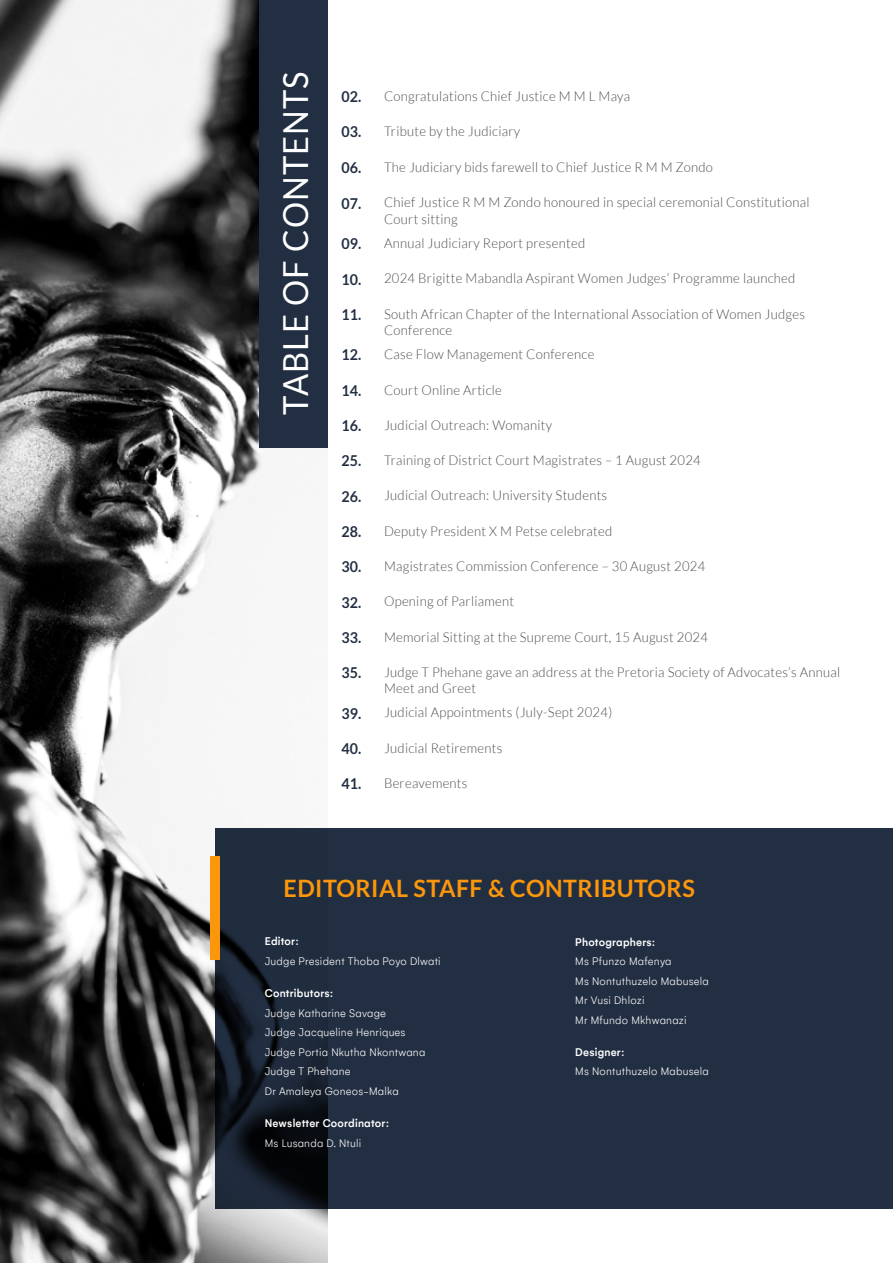
<style>
.page{position:relative;width:893px;height:1263px;background:#fff}
.page>*{position:absolute;margin:0;border:0;box-sizing:border-box;transform-origin:0 0}
.t1{font:34.5px "Lato";letter-spacing:.03em;color:#fff;scale:.95 1}
.t2{font:700 24px "Lato";letter-spacing:.02em;color:#fc960a}
.t3{font:300 13.5px/16.2px "Lato";letter-spacing:.02em;color:#4d4d4f}
.t4{font:300 11.85px/19.5px "Gelion";letter-spacing:.02em;color:#fff}
.t5{font:500 11.85px "Gelion";letter-spacing:.02em;color:#fff}
.s1{font-weight:700;font-size:15px;color:#222f42}
</style>
<div class="page">
<img style="left:0;top:0;width:327px;height:1263px">
<div style="left:216px;top:828px;width:677px;height:380px;background:#222f42"></div>
<div style="left:210px;top:856px;width:9px;height:103px;background:#fc960a"></div>
<div style="left:260px;top:0;width:68px;height:447px;background:#222f42"></div>
<h1 class="t1" style="left:276px;top:414px;width:362px;rotate:-90deg">TABLE OF CONTENTS</h1>
<p class="t3" style="left:342px;top:88px;width:290px"><span class="s1">02.</span> Congratulations Chief Justice M M L Maya</p>
<p class="t3" style="left:342px;top:123px;width:180px"><span class="s1">03.</span> Tribute by the Judiciary</p>
<p class="t3" style="left:342px;top:159px;width:373px"><span class="s1">06.</span> The Judiciary bids farewell to Chief Justice R M M Zondo</p>
<p class="t3" style="left:384px;top:195px;width:427px;text-indent:-42px"><span class="s1">07.</span> Chief Justice R M M Zondo honoured in special ceremonial Constitutional<br>Court sitting</p>
<p class="t3" style="left:342px;top:235px;width:245px"><span class="s1">09.</span> Annual Judiciary Report presented</p>
<p class="t3" style="left:342px;top:270px;width:455px"><span class="s1">10.</span> 2024 Brigitte Mabandla Aspirant Women Judges’ Programme launched</p>
<p class="t3" style="left:384px;top:306px;width:422px;text-indent:-42px"><span class="s1">11.</span> South African Chapter of the International Association of Women Judges<br>Conference</p>
<p class="t3" style="left:342px;top:346px;width:254px"><span class="s1">12.</span> Case Flow Management Conference</p>
<p class="t3" style="left:342px;top:382px;width:162px"><span class="s1">14.</span> Court Online Article</p>
<p class="t3" style="left:342px;top:417px;width:212px"><span class="s1">16.</span> Judicial Outreach: Womanity</p>
<p class="t3" style="left:342px;top:452px;width:361px"><span class="s1">25.</span> Training of District Court Magistrates – 1 August 2024</p>
<p class="t3" style="left:342px;top:487px;width:267px"><span class="s1">26.</span> Judicial Outreach: University Students</p>
<p class="t3" style="left:342px;top:523px;width:272px"><span class="s1">28.</span> Deputy President X M Petse celebrated</p>
<p class="t3" style="left:342px;top:558px;width:365px"><span class="s1">30.</span> Magistrates Commission Conference – 30 August 2024</p>
<p class="t3" style="left:342px;top:593px;width:174px"><span class="s1">32.</span> Opening of Parliament</p>
<p class="t3" style="left:342px;top:629px;width:368px"><span class="s1">33.</span> Memorial Sitting at the Supreme Court, 15 August 2024</p>
<p class="t3" style="left:384px;top:664px;width:458px;text-indent:-42px"><span class="s1">35.</span> Judge T Phehane gave an address at the Pretoria Society of Advocates’s Annual<br>Meet and Greet</p>
<p class="t3" style="left:342px;top:704px;width:272px"><span class="s1">39.</span> Judicial Appointments (July-Sept 2024)</p>
<p class="t3" style="left:342px;top:740px;width:162px"><span class="s1">40.</span> Judicial Retirements</p>
<p class="t3" style="left:342px;top:775px;width:127px"><span class="s1">41.</span> Bereavements</p>
<h2 class="t2" style="left:284px;top:874px;width:413px">EDITORIAL STAFF &amp; CONTRIBUTORS</h2>
<p class="t5" style="left:265px;top:934px;width:36px">Editor:</p>
<p class="t4" style="left:265px;top:951px;width:177px">Judge President Thoba Poyo Dlwati</p>
<p class="t5" style="left:265px;top:986px;width:70px">Contributors:</p>
<p class="t4" style="left:265px;top:1003px;width:162px">Judge Katharine Savage<br>Judge Jacqueline Henriques<br>Judge Portia Nkutha Nkontwana<br>Judge T Phehane<br>Dr Amaleya Goneos-Malka</p>
<p class="t5" style="left:265px;top:1116px;width:126px">Newsletter Coordinator:</p>
<p class="t4" style="left:265px;top:1133px;width:98px">Ms Lusanda D. Ntuli</p>
<p class="t5" style="left:575px;top:934px;width:82px">Photographers:</p>
<p class="t4" style="left:575px;top:951px;width:135px">Ms Pfunzo Mafenya<br>Ms Nontuthuzelo Mabusela<br>Mr Vusi Dhlozi<br>Mr Mfundo Mkhwanazi</p>
<p class="t5" style="left:575px;top:1045px;width:51px">Designer:</p>
<p class="t4" style="left:575px;top:1062px;width:135px">Ms Nontuthuzelo Mabusela</p>
</div>
